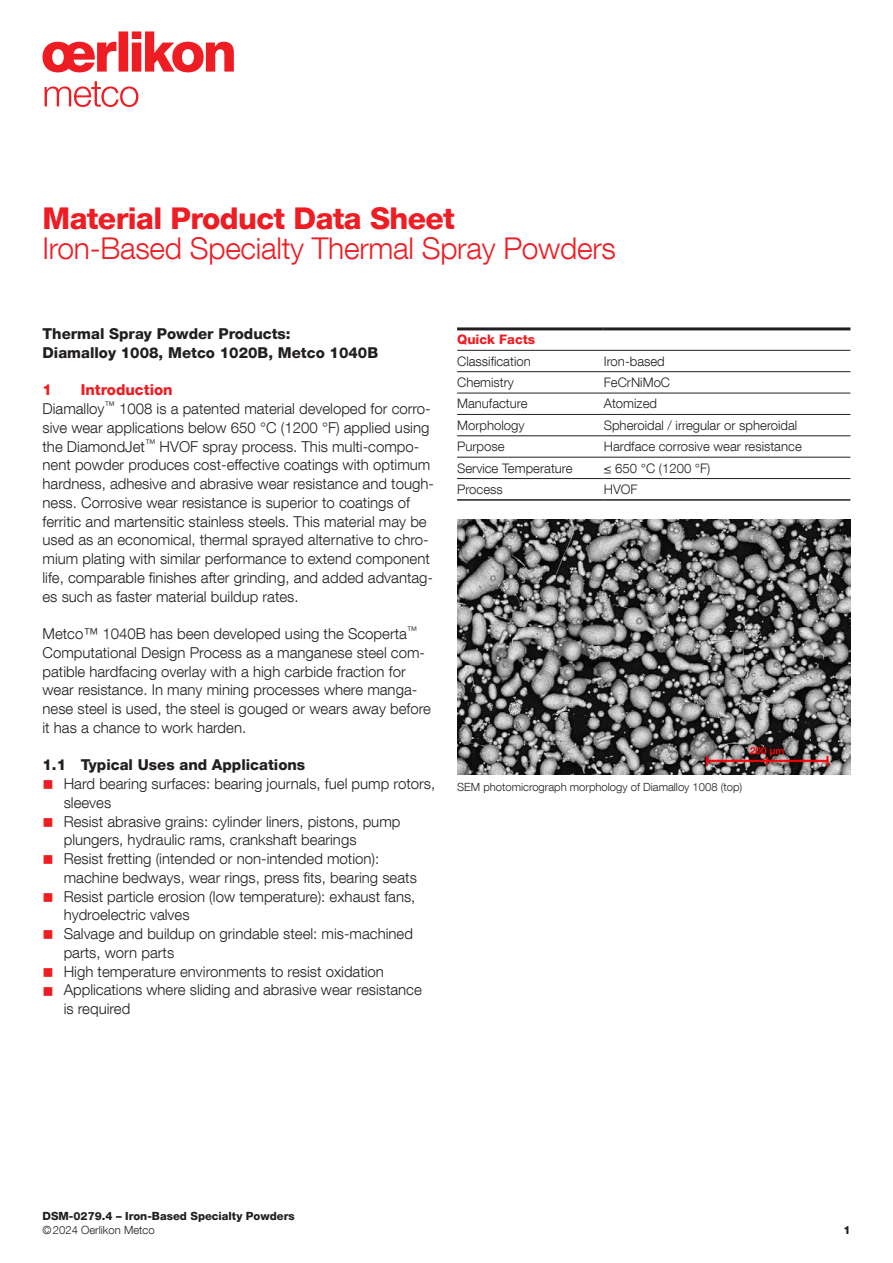
<style>
.page{position:relative;width:893px;height:1263px;background:#fff}
.page>*{position:absolute;margin:0;border:0;box-sizing:border-box;transform-origin:0 0}
.t1{font:300 30px "Helvetica Neue LT Com";letter-spacing:-.01em;color:#ee1d23}
.t2{font:800 30px "Helvetica Neue LT Com";letter-spacing:-.02em;color:#ee1d23}
.t3{font:300 15px/18.8px "Helvetica Neue LT Com";color:#231f20}
.t4{font:800 15px/18.8px "Helvetica Neue LT Com";color:#231f20}
.t5{font:800 15px "Helvetica Neue LT Com";color:#ee1d23}
.t6{font:300 13.2px "Helvetica Neue LT Com";color:#231f20}
.t7{font:800 13.2px "Helvetica Neue LT Com";color:#ee1d23}
.t8{font:300 11.25px "Helvetica Neue LT Com";color:#231f20}
.t9{font:800 11.25px "Helvetica Neue LT Com";color:#231f20}
.s1{font-weight:800;color:#ee1d23}
.s2{color:#ee1d23}
</style>
<div class="page">
<svg style="left:43px;top:31px;width:191px;height:41px"></svg>
<svg style="left:45px;top:81px;width:93px;height:26px"></svg>
<img style="left:457px;top:519px;width:393px;height:255px">
<hr style="left:457px;top:371px;width:147px;height:1px;background:#231f20">
<hr style="left:604px;top:371px;width:246px;height:1px;background:#231f20">
<hr style="left:457px;top:393px;width:147px;height:1px;background:#231f20">
<hr style="left:604px;top:393px;width:246px;height:1px;background:#231f20">
<hr style="left:457px;top:414px;width:147px;height:1px;background:#231f20">
<hr style="left:604px;top:414px;width:246px;height:1px;background:#231f20">
<hr style="left:457px;top:435px;width:147px;height:1px;background:#231f20">
<hr style="left:604px;top:435px;width:246px;height:1px;background:#231f20">
<hr style="left:457px;top:457px;width:147px;height:1px;background:#231f20">
<hr style="left:604px;top:457px;width:246px;height:1px;background:#231f20">
<hr style="left:457px;top:478px;width:147px;height:1px;background:#231f20">
<hr style="left:604px;top:478px;width:246px;height:1px;background:#231f20">
<hr style="left:457px;top:327px;width:147px;height:3px;background:#231f20">
<hr style="left:604px;top:327px;width:246px;height:3px;background:#231f20">
<hr style="left:457px;top:350px;width:147px;height:1px;background:#231f20">
<hr style="left:604px;top:350px;width:246px;height:1px;background:#231f20">
<hr style="left:457px;top:499px;width:147px;height:2px;background:#231f20">
<hr style="left:604px;top:499px;width:246px;height:2px;background:#231f20">
<h1 class="t2" style="left:43px;top:201px;width:414px">Material Product Data Sheet</h1>
<h1 class="t1" style="left:43px;top:230px;width:575px">Iron-Based Specialty Thermal Spray Powders</h1>
<p class="t4" style="left:43px;top:324px;width:337px">Thermal Spray Powder Products:<br>Diamalloy 1008, Metco 1020B, Metco 1040B</p>
<p class="t5" style="left:43px;top:381px;width:11px">1</p>
<p class="t3" style="left:43px;top:380px;width:393px;text-indent:38px"><span class="s1">Introduction<br></span>Diamalloy<sup>™</sup> 1008 is a patented material developed for corro&shy;sive wear applications below 650 °C (1200 °F) applied using the DiamondJet<sup>™</sup> HVOF spray process. This multi-compo&shy;nent powder produces cost-effective coatings with optimum hardness, adhesive and abrasive wear resistance and tough&shy;ness. Corrosive wear resistance is superior to coatings of ferritic and martensitic stainless steels. This material may be used as an economical, thermal sprayed alternative to chro&shy;mium plating with similar performance to extend component life, comparable finishes after grinding, and added advantag&shy;es such as faster material buildup rates.</p>
<p class="t3" style="left:43px;top:624px;width:390px">Metco™ 1040B has been developed using the Scoperta<sup>™ </sup>Computational Design Process as a manganese steel com&shy;patible hardfacing overlay with a high carbide fraction for wear resistance. In many mining processes where manga&shy;nese steel is used, the steel is gouged or wears away before it has a chance to work harden.</p>
<p class="t4" style="left:43px;top:756px;width:264px">1.1 Typical Uses and Applications</p>
<p class="t3" style="left:64px;top:774px;width:373px;text-indent:-21px"><span class="s2">■</span> Hard bearing surfaces: bearing journals, fuel pump rotors, sleeves</p>
<p class="t3" style="left:64px;top:812px;width:338px;text-indent:-21px"><span class="s2">■</span> Resist abrasive grains: cylinder liners, pistons, pump plungers, hydraulic rams, crankshaft bearings</p>
<p class="t3" style="left:64px;top:849px;width:355px;text-indent:-21px"><span class="s2">■</span> Resist fretting (intended or non-intended motion): machine bedways, wear rings, press fits, bearing seats</p>
<p class="t3" style="left:64px;top:887px;width:353px;text-indent:-21px"><span class="s2">■</span> Resist particle erosion (low temperature): exhaust fans, hydroelectric valves</p>
<p class="t3" style="left:64px;top:924px;width:351px;text-indent:-21px"><span class="s2">■</span> Salvage and buildup on grindable steel: mis-machined parts, worn parts</p>
<p class="t3" style="left:42px;top:962px;width:343px"><span class="s2">■</span> High temperature environments to resist oxidation</p>
<p class="t3" style="left:64px;top:980px;width:360px;text-indent:-21px"><span class="s2">■</span> Applications where sliding and abrasive wear resistance is required</p>
<p class="t7" style="left:457px;top:332px;width:80px">Quick Facts</p>
<p class="t6" style="left:457px;top:353px;width:75px">Classification</p>
<p class="t6" style="left:604px;top:353px;width:63px">Iron-based</p>
<p class="t6" style="left:457px;top:374px;width:58px">Chemistry</p>
<p class="t6" style="left:604px;top:374px;width:68px">FeCrNiMoC</p>
<p class="t6" style="left:457px;top:396px;width:72px">Manufacture</p>
<p class="t6" style="left:604px;top:396px;width:55px">Atomized</p>
<p class="t6" style="left:457px;top:417px;width:69px">Morphology</p>
<p class="t6" style="left:604px;top:417px;width:195px">Spheroidal / irregular or spheroidal</p>
<p class="t6" style="left:457px;top:438px;width:49px">Purpose</p>
<p class="t6" style="left:604px;top:438px;width:199px">Hardface corrosive wear resistance</p>
<p class="t6" style="left:457px;top:460px;width:117px">Service Temperature</p>
<p class="t6" style="left:604px;top:460px;width:108px">≤ 650 °C (1200 °F)</p>
<p class="t6" style="left:457px;top:481px;width:47px">Process</p>
<p class="t6" style="left:604px;top:481px;width:35px">HVOF</p>
<p class="t8" style="left:457px;top:780px;width:287px">SEM photomicrograph morphology of Diamalloy 1008 (top)</p>
<p class="t9" style="left:43px;top:1209px;width:254px">DSM-0279.4 – Iron-Based Specialty Powders</p>
<p class="t8" style="left:43px;top:1223px;width:114px">©2024 Oerlikon Metco</p>
<p class="t9" style="left:843px;top:1223px;width:9px">1</p>
</div>
